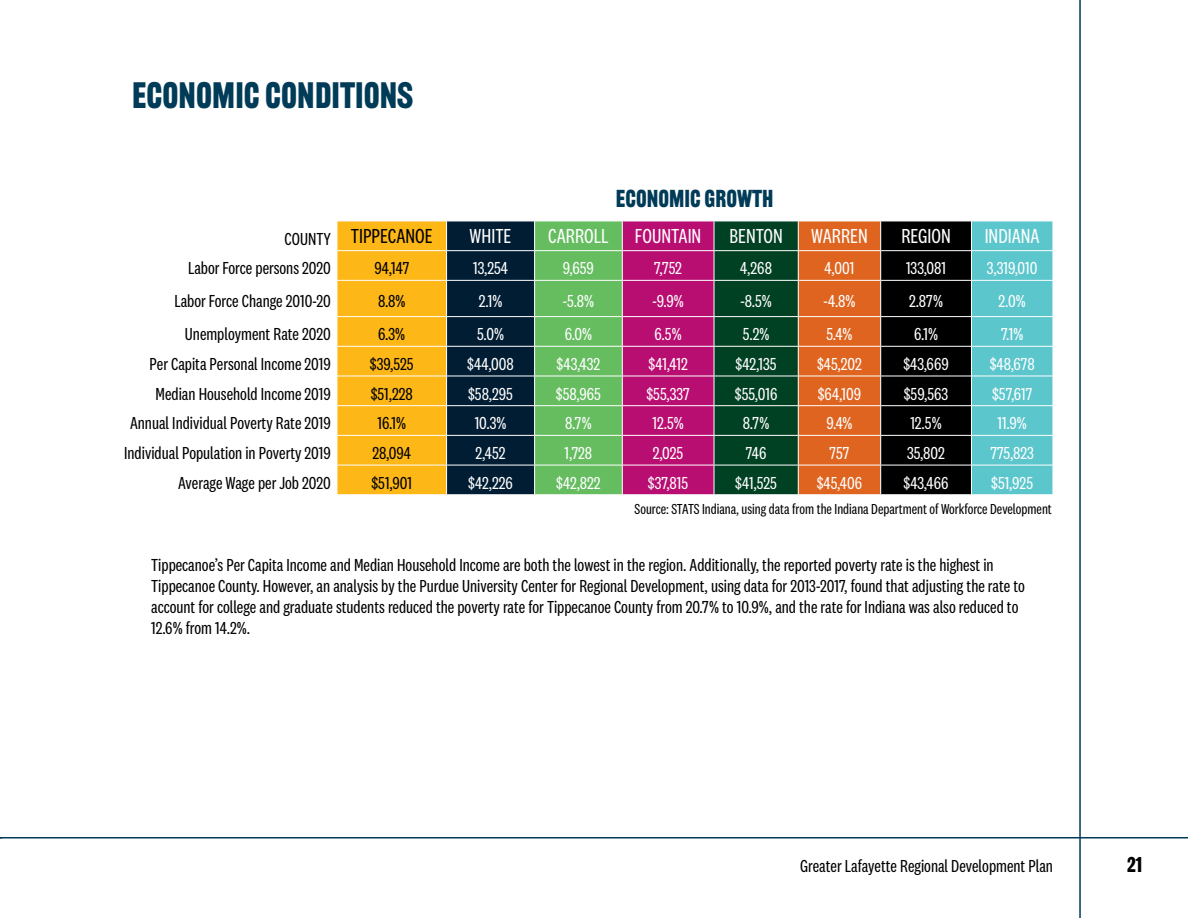
<style>
.page{position:relative;width:1188px;height:918px;background:#fff}
.page>*{position:absolute;margin:0;border:0;box-sizing:border-box;transform-origin:0 0}
.t1{font:36px "Railroad Gothic ATF";color:#003b57}
.t2{font:24px "Railroad Gothic ATF";color:#003b57}
.t3{font:21px "National 2 Condensed";color:#fff}
.t4{font:21px "National 2 Condensed";color:#000}
.t5{font:21px "Railroad Gothic ATF";color:#000}
.t6{font:18px/21px "National 2 Condensed";color:#000}
.t7{font:18px "National 2 Condensed";color:#fff}
.t8{font:18px "National 2 Condensed";color:#000101}
.t9{font:15px "National 2 Condensed";color:#000}
.s1{font-size:18px}
</style>
<div class="page">
<hr style="left:0;top:837px;width:1188px;height:1px;background:#003b57">
<hr style="left:1079px;top:0;width:2px;height:918px;background:#003b57">
<svg style="left:337px;top:221px;width:716px;height:274px;background:#74684a"></svg>
<hr style="left:447px;top:494px;width:88px;height:1px;background:#fff">
<hr style="left:535px;top:494px;width:87px;height:1px;background:#fff">
<hr style="left:622px;top:494px;width:92px;height:1px;background:#fff">
<hr style="left:714px;top:494px;width:84px;height:1px;background:#fff">
<hr style="left:798px;top:494px;width:83px;height:1px;background:#fff">
<hr style="left:881px;top:494px;width:90px;height:1px;background:#fff">
<hr style="left:971px;top:494px;width:82px;height:1px;background:#fff">
<h1 class="t1" style="left:132px;top:74px;width:283px">ECONOMIC CONDITIONS</h1>
<h2 class="t2" style="left:616px;top:185px;width:159px">ECONOMIC GROWTH</h2>
<p class="t4" style="left:285px;top:225px;width:150px"><span class="s1">COUNTY</span> TIPPECANOE</p>
<p class="t3" style="left:470px;top:225px;width:43px">WHITE</p>
<p class="t3" style="left:548px;top:225px;width:62px">CARROLL</p>
<p class="t3" style="left:635px;top:225px;width:68px">FOUNTAIN</p>
<p class="t3" style="left:730px;top:225px;width:55px">BENTON</p>
<p class="t3" style="left:811px;top:225px;width:58px">WARREN</p>
<p class="t3" style="left:901px;top:225px;width:51px">REGION</p>
<p class="t3" style="left:985px;top:225px;width:57px">INDIANA</p>
<p class="t6" style="left:188px;top:258px;width:144px">Labor Force persons 2020</p>
<p class="t6" style="left:374px;top:258px;width:36px">94,147</p>
<p class="t7" style="left:473px;top:259px;width:37px">13,254</p>
<p class="t7" style="left:563px;top:259px;width:33px">9,659</p>
<p class="t7" style="left:654px;top:259px;width:29px">7,752</p>
<p class="t7" style="left:740px;top:259px;width:33px">4,268</p>
<p class="t7" style="left:825px;top:259px;width:31px">4,001</p>
<p class="t7" style="left:906px;top:259px;width:42px">133,081</p>
<p class="t7" style="left:987px;top:259px;width:52px">3,319,010</p>
<p class="t6" style="left:174px;top:291px;width:158px">Labor Force Change 2010-20</p>
<p class="t6" style="left:378px;top:291px;width:29px">8.8%</p>
<p class="t7" style="left:479px;top:292px;width:25px">2.1%</p>
<p class="t7" style="left:563px;top:292px;width:33px">-5.8%</p>
<p class="t7" style="left:652px;top:292px;width:33px">-9.9%</p>
<p class="t7" style="left:740px;top:292px;width:33px">-8.5%</p>
<p class="t7" style="left:823px;top:292px;width:34px">-4.8%</p>
<p class="t7" style="left:909px;top:292px;width:35px">2.87%</p>
<p class="t7" style="left:999px;top:292px;width:29px">2.0%</p>
<p class="t6" style="left:185px;top:324px;width:148px">Unemployment Rate 2020</p>
<p class="t6" style="left:378px;top:324px;width:29px">6.3%</p>
<p class="t7" style="left:477px;top:325px;width:28px">5.0%</p>
<p class="t7" style="left:565px;top:325px;width:29px">6.0%</p>
<p class="t7" style="left:655px;top:325px;width:29px">6.5%</p>
<p class="t7" style="left:743px;top:325px;width:28px">5.2%</p>
<p class="t7" style="left:827px;top:325px;width:27px">5.4%</p>
<p class="t7" style="left:914px;top:325px;width:26px">6.1%</p>
<p class="t7" style="left:1001px;top:325px;width:24px">7.1%</p>
<p class="t6" style="left:150px;top:353px;width:183px">Per Capita Personal Income 2019</p>
<p class="t6" style="left:370px;top:353px;width:45px">$39,525</p>
<p class="t7" style="left:467px;top:354px;width:48px">$44,008</p>
<p class="t7" style="left:557px;top:354px;width:45px">$43,432</p>
<p class="t7" style="left:649px;top:354px;width:41px">$41,412</p>
<p class="t7" style="left:736px;top:354px;width:43px">$42,135</p>
<p class="t7" style="left:817px;top:354px;width:46px">$45,202</p>
<p class="t7" style="left:903px;top:354px;width:47px">$43,669</p>
<p class="t7" style="left:990px;top:354px;width:47px">$48,678</p>
<p class="t6" style="left:156px;top:383px;width:177px">Median Household Income 2019</p>
<p class="t6" style="left:371px;top:383px;width:44px">$51,228</p>
<p class="t7" style="left:468px;top:384px;width:46px">$58,295</p>
<p class="t7" style="left:556px;top:384px;width:47px">$58,965</p>
<p class="t7" style="left:646px;top:384px;width:45px">$55,337</p>
<p class="t7" style="left:735px;top:384px;width:44px">$55,016</p>
<p class="t7" style="left:818px;top:384px;width:45px">$64,109</p>
<p class="t7" style="left:904px;top:384px;width:46px">$59,563</p>
<p class="t7" style="left:992px;top:384px;width:42px">$57,617</p>
<p class="t6" style="left:130px;top:413px;width:202px">Annual Individual Poverty Rate 2019</p>
<p class="t6" style="left:377px;top:413px;width:30px">16.1%</p>
<p class="t7" style="left:475px;top:414px;width:33px">10.3%</p>
<p class="t7" style="left:565px;top:414px;width:28px">8.7%</p>
<p class="t7" style="left:652px;top:414px;width:33px">12.5%</p>
<p class="t7" style="left:743px;top:414px;width:28px">8.7%</p>
<p class="t7" style="left:826px;top:414px;width:28px">9.4%</p>
<p class="t7" style="left:910px;top:414px;width:33px">12.5%</p>
<p class="t7" style="left:998px;top:414px;width:31px">11.9%</p>
<p class="t6" style="left:124px;top:442px;width:208px">Individual Population in Poverty 2019</p>
<p class="t6" style="left:372px;top:442px;width:40px">28,094</p>
<p class="t7" style="left:476px;top:443px;width:31px">2,452</p>
<p class="t7" style="left:565px;top:443px;width:29px">1,728</p>
<p class="t7" style="left:653px;top:443px;width:32px">2,025</p>
<p class="t7" style="left:746px;top:443px;width:22px">746</p>
<p class="t7" style="left:830px;top:443px;width:21px">757</p>
<p class="t7" style="left:907px;top:443px;width:39px">35,802</p>
<p class="t7" style="left:991px;top:443px;width:45px">775,823</p>
<p class="t6" style="left:178px;top:472px;width:154px">Average Wage per Job 2020</p>
<p class="t6" style="left:371px;top:472px;width:42px">$51,901</p>
<p class="t7" style="left:468px;top:473px;width:46px">$42,226</p>
<p class="t7" style="left:556px;top:473px;width:46px">$42,822</p>
<p class="t7" style="left:648px;top:473px;width:42px">$37,815</p>
<p class="t7" style="left:735px;top:473px;width:43px">$41,525</p>
<p class="t7" style="left:817px;top:473px;width:47px">$45,406</p>
<p class="t7" style="left:904px;top:473px;width:47px">$43,466</p>
<p class="t7" style="left:991px;top:473px;width:43px">$51,925</p>
<p class="t9" style="left:635px;top:501px;width:419px">Source: STATS Indiana, using data from the Indiana Department of Workforce Development</p>
<p class="t6" style="left:151px;top:555px;width:875px">Tippecanoe’s Per Capita Income and Median Household Income are both the lowest in the region. Additionally, the reported poverty rate is the highest in Tippecanoe County. However, an analysis by the Purdue University Center for Regional Development, using data for 2013-2017, found that adjusting the rate to account for college and graduate students reduced the poverty rate for Tippecanoe County from 20.7% to 10.9%, and the rate for Indiana was also reduced to 12.6% from 14.2%.</p>
<p class="t8" style="left:800px;top:857px;width:254px">Greater Lafayette Regional Development Plan</p>
<p class="t5" style="left:1127px;top:852px;width:17px">21</p>
</div>
